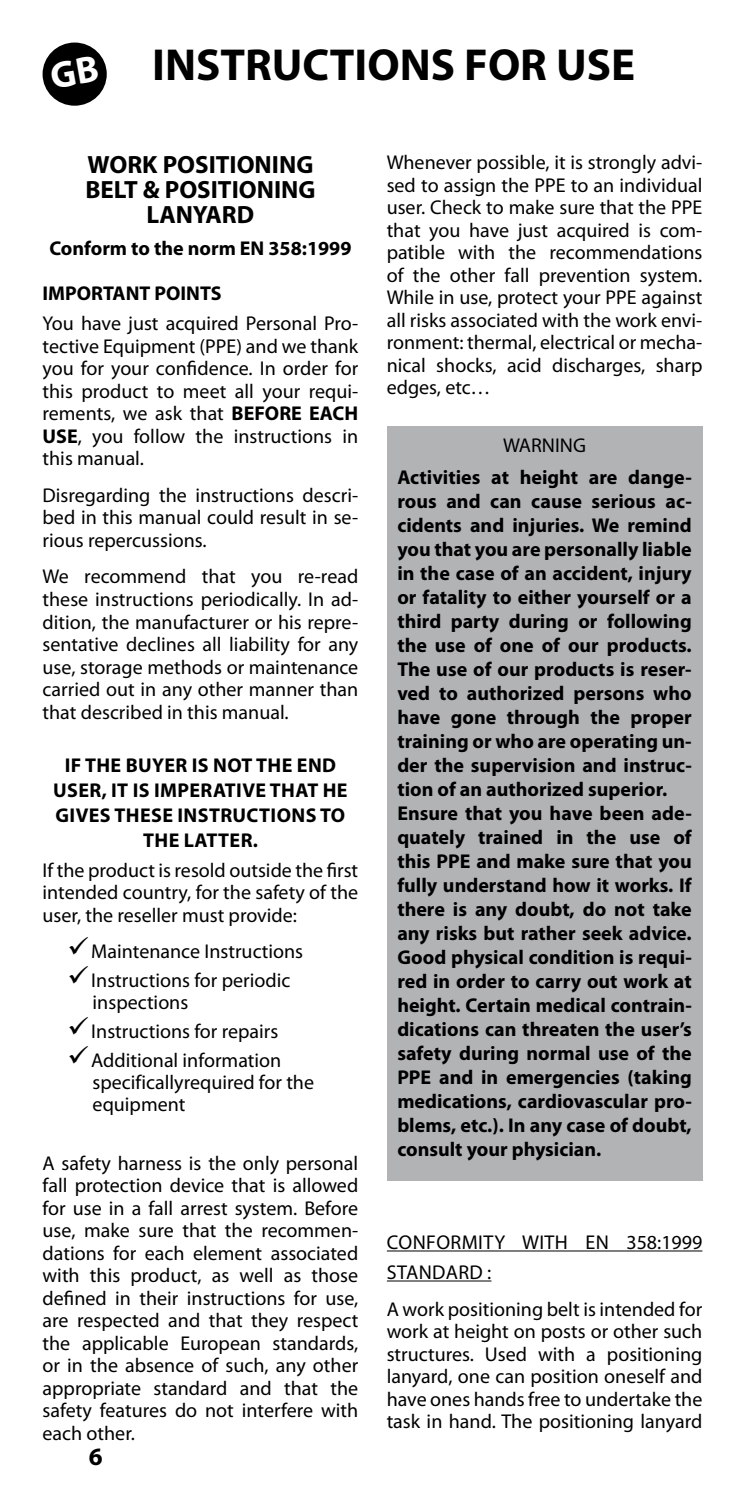
<style>
.page{position:relative;width:745px;height:1489px;background:#fff}
.page>*{position:absolute;margin:0;border:0;box-sizing:border-box;transform-origin:0 0}
.t1{font:700 45px "Myriad Pro";color:#000}
.t2{font:700 25px/25px "Myriad Pro";color:#000;text-align:center}
.t3{font:20px/22.5px "Myriad Pro";color:#000;text-align:justify}
.t4{font:700 20px/24px "Myriad Pro";color:#000}
.t5{font:700 20px/25px "Myriad Pro";letter-spacing:.02em;color:#000;text-align:center}
.t6{font:20px/30px "Myriad Pro";letter-spacing:.02em;color:#000}
.s1{font-weight:700}
</style>
<div class="page">
<hr style="left:386px;top:1250px;width:316px;height:1px;background:#000">
<hr style="left:386px;top:1280px;width:105px;height:1px;background:#000">
<div style="left:43px;top:43px;width:64px;height:63px;background:#000;border-radius:50%"></div>
<div style="left:386px;top:427px;width:316px;height:753px;background:#b1b3b4"></div>
<h1 class="t1" style="left:152px;top:36px;width:484px">INSTRUCTIONS FOR USE</h1>
<p class="t2" style="left:85px;top:151px;width:231px">WORK POSITIONING<br>BELT &amp; POSITIONING<br>LANYARD</p>
<p class="t4" style="left:49px;top:236px;width:303px">Conform to the norm EN 358:1999</p>
<p class="t4" style="left:43px;top:281px;width:180px">IMPORTANT POINTS</p>
<p class="t3" style="left:43px;top:312px;width:317px">You have just acquired Personal Pro&shy;tective Equipment (PPE) and we thank you for your confidence. In order for this product to meet all your requi&shy;rements, we ask that <span class="s1">BEFORE EACH USE</span>, you follow the instructions in this manual.</p>
<p class="t3" style="left:43px;top:483px;width:317px">Disregarding the instructions descri&shy;bed in this manual could result in se&shy;rious repercussions.</p>
<p class="t3" style="left:43px;top:565px;width:317px">We recommend that you re-read these instructions periodically. In ad&shy;dition, the manufacturer or his repre&shy;sentative declines all liability for any use, storage methods or maintenance carried out in any other manner than that described in this manual.</p>
<p class="t5" style="left:53px;top:752px;width:296px">IF THE BUYER IS NOT THE END<br>USER, IT IS IMPERATIVE THAT HE<br>GIVES THESE INSTRUCTIONS TO<br>THE LATTER.</p>
<p class="t3" style="left:43px;top:858px;width:317px">If the product is resold outside the first intended country, for the safety of the user, the reseller must provide:</p>
<p class="t3" style="left:68px;top:939px;width:237px">✓Maintenance Instructions</p>
<p class="t3" style="left:93px;top:968px;width:199px;text-indent:-25px">✓Instructions for periodic inspections</p>
<p class="t3" style="left:68px;top:1019px;width:212px">✓Instructions for repairs</p>
<p class="t3" style="left:93px;top:1049px;width:223px;text-align:left;text-indent:-25px">✓Additional information specificallyrequired for the equipment</p>
<p class="t3" style="left:43px;top:1151px;width:317px">A safety harness is the only personal fall protection device that is allowed for use in a fall arrest system. Before use, make sure that the recommen&shy;dations for each element associated with this product, as well as those defined in their instructions for use, are respected and that they respect the applicable European standards, or in the absence of such, any other appropriate standard and that the safety features do not interfere with each other.</p>
<p class="t2" style="left:89px;top:1443px;width:15px">6</p>
<p class="t3" style="left:386px;top:151px;width:317px">Whenever possible, it is strongly advi&shy;sed to assign the PPE to an individual user. Check to make sure that the PPE that you have just acquired is com&shy;patible with the recommendations of the other fall prevention system.<br>While in use, protect your PPE against all risks associated with the work envi&shy;ronment: thermal, electrical or mecha&shy;nical shocks, acid discharges, sharp edges, etc…</p>
<p class="t3" style="left:502px;top:434px;width:84px">WARNING</p>
<p class="t4" style="left:397px;top:464px;width:296px">Activities at height are dange&shy;rous and can cause serious ac&shy;cidents and injuries. We remind you that you are personally liable in the case of an accident, injury or fatality to either yourself or a third party during or following the use of one of our products.<br>The use of our products is reser&shy;ved to authorized persons who have gone through the proper training or who are operating un&shy;der the supervision and instruc&shy;tion of an authorized superior.<br>Ensure that you have been ade&shy;quately trained in the use of this PPE and make sure that you fully understand how it works. If there is any doubt, do not take any risks but rather seek advice.<br>Good physical condition is requi&shy;red in order to carry out work at height. Certain medical contrain&shy;dications can threaten the user’s safety during normal use of the<br>PPE and in emergencies (taking medications, cardiovascular pro&shy;blems, etc.). In any case of doubt, consult your physician.</p>
<p class="t6" style="left:386px;top:1226px;width:317px">CONFORMITY WITH EN 358:1999<br>STANDARD :</p>
<p class="t3" style="left:386px;top:1297px;width:317px">A work positioning belt is intended for work at height on posts or other such structures. Used with a positioning lanyard, one can position oneself and have ones hands free to undertake the task in hand. The positioning lanyard</p>
</div>
